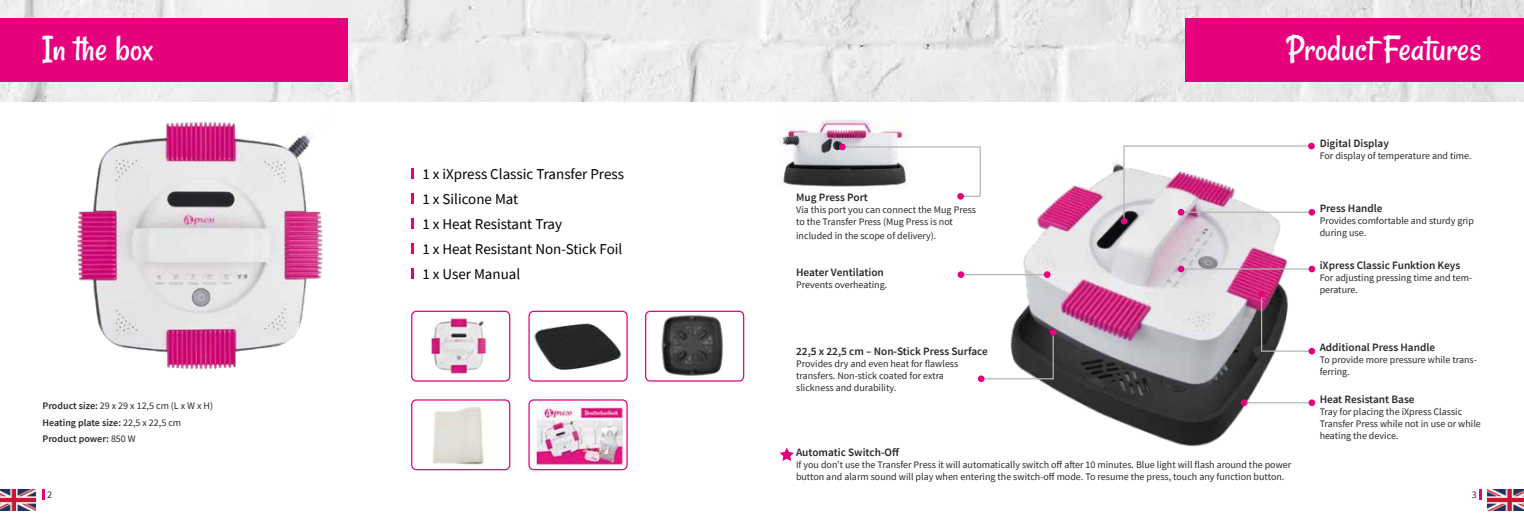
<style>
.page{position:relative;width:1524px;height:532px;background:#fff}
.page>*{position:absolute;margin:0;border:0;box-sizing:border-box;transform-origin:0 0}
.t1{font:37.5px "Rancho";color:#fff}
.t2{font:15px/25px "Source Sans Pro";color:#000}
.t3{font:600 11.25px "Source Sans Pro";color:#282827}
.t4{font:10px/12px "Source Sans Pro";color:#282827}
.t5{font:600 10px/16.2px "Source Sans Pro";color:#282827}
.s1{font-weight:400}
</style>
<div class="page">
<img style="left:999px;top:162px;width:299px;height:285px">
<img style="left:0;top:0;width:1524px;height:102px">
<div style="left:1185px;top:18px;width:339px;height:63px;background:#e6007d"></div>
<div style="left:0;top:18px;width:347px;height:63px;background:#e6007d"></div>
<svg style="left:43px;top:489px;width:2px;height:11px"></svg>
<svg style="left:1479px;top:489px;width:2px;height:11px"></svg>
<img style="left:43px;top:91px;width:309px;height:279px">
<svg style="left:411px;top:168px;width:3px;height:10px"></svg>
<svg style="left:411px;top:193px;width:3px;height:10px"></svg>
<svg style="left:411px;top:218px;width:3px;height:10px"></svg>
<svg style="left:411px;top:243px;width:3px;height:10px"></svg>
<svg style="left:411px;top:268px;width:3px;height:10px"></svg>
<img style="left:431px;top:318px;width:56px;height:56px">
<div style="left:411px;top:310px;width:99px;height:71px;border:1px solid #e6007d;border-radius:5px"></div>
<img style="left:534px;top:323px;width:87px;height:47px">
<div style="left:528px;top:310px;width:100px;height:71px;border:1px solid #e6007d;border-radius:5px"></div>
<img style="left:661px;top:315px;width:62px;height:61px">
<div style="left:645px;top:310px;width:99px;height:71px;border:1px solid #e6007d;border-radius:5px"></div>
<img style="left:432px;top:405px;width:52px;height:60px">
<div style="left:411px;top:399px;width:99px;height:71px;border:1px solid #e6007d;border-radius:5px"></div>
<img style="left:530px;top:401px;width:96px;height:67px">
<div style="left:528px;top:399px;width:100px;height:71px;border:1px solid #e6007d;border-radius:5px"></div>
<img style="left:780px;top:120px;width:124px;height:67px">
<svg style="left:838px;top:143px;width:143px;height:57px"></svg>
<hr style="left:962px;top:274px;width:83px;height:1px;background:#b6b4b5">
<div style="left:1044px;top:271px;width:6px;height:7px;background:#e6007d;border-radius:50%"></div>
<div style="left:957px;top:271px;width:7px;height:7px;background:#e6007d;border-radius:3px"></div>
<svg style="left:983px;top:328px;width:74px;height:52px"></svg>
<div style="left:978px;top:375px;width:6px;height:7px;background:#e6007d;border-radius:50%"></div>
<svg style="left:1122px;top:143px;width:192px;height:79px"></svg>
<div style="left:1120px;top:218px;width:7px;height:6px;background:#e6007d;border-radius:50%"></div>
<hr style="left:1181px;top:211px;width:130px;height:2px;background:#b6b4b5">
<div style="left:1308px;top:209px;width:7px;height:6px;background:#e6007d;border-radius:50%"></div>
<div style="left:1177px;top:209px;width:7px;height:6px;background:#e6007d;border-radius:50%"></div>
<hr style="left:1181px;top:268px;width:130px;height:1px;background:#b6b4b5">
<div style="left:1308px;top:265px;width:7px;height:7px;background:#e6007d;border-radius:50%"></div>
<svg style="left:1177px;top:265px;width:7px;height:7px"></svg>
<svg style="left:1260px;top:293px;width:48px;height:59px"></svg>
<svg style="left:1308px;top:347px;width:7px;height:7px"></svg>
<div style="left:1258px;top:291px;width:7px;height:6px;background:#e6007d;border-radius:50%"></div>
<hr style="left:1247px;top:402px;width:64px;height:1px;background:#b6b4b5">
<div style="left:1308px;top:399px;width:7px;height:7px;background:#e6007d;border-radius:50%"></div>
<div style="left:1240px;top:399px;width:7px;height:7px;background:#e6007d;border-radius:50%"></div>
<svg style="left:780px;top:447px;width:14px;height:14px"></svg>
<img style="left:0;top:489px;width:36px;height:21px">
<img style="left:1488px;top:489px;width:36px;height:21px">
<h1 class="t1" style="left:43px;top:27px;width:112px">In the box</h1>
<h1 class="t1" style="left:1287px;top:27px;width:196px">Product Features</h1>
<p class="t5" style="left:43px;top:398px;width:172px">Product size: <span class="s1">29 x 29 x 12,5 cm (L x W x H)<br></span>Heating plate size: <span class="s1">22,5 x 22,5 cm<br></span>Product power: <span class="s1">850 W</span></p>
<h2 class="t2" style="left:422px;top:161px;width:203px">1 x iXpress Classic Transfer Press<br>1 x Silicone Mat<br>1 x Heat Resistant Tray<br>1 x Heat Resistant Non-Stick Foil<br>1 x User Manual</h2>
<p class="t3" style="left:796px;top:190px;width:73px">Mug Press Port</p>
<p class="t4" style="left:796px;top:204px;width:181px">Via this port you can connect the Mug Press to the Transfer Press (Mug Press is not</p>
<p class="t4" style="left:796px;top:229px;width:142px">included in the scope of delivery).</p>
<p class="t3" style="left:796px;top:265px;width:89px">Heater Ventilation</p>
<p class="t4" style="left:796px;top:279px;width:93px">Prevents overheating.</p>
<p class="t3" style="left:796px;top:344px;width:193px">22,5 x 22,5 cm – Non-Stick Press Surface</p>
<p class="t4" style="left:796px;top:358px;width:164px">Provides dry and even heat for flawless transfers. Non-stick coated for extra slickness and durability.</p>
<p class="t3" style="left:796px;top:444px;width:105px">Automatic Switch-Off</p>
<p class="t4" style="left:796px;top:458px;width:497px">If you don’t use the Transfer Press it will automatically switch off after 10 minutes. Blue light will flash around the power button and alarm sound will play when entering the switch-off mode. To resume the press, touch any function button.</p>
<p class="t3" style="left:1319px;top:136px;width:71px">Digital Display</p>
<p class="t4" style="left:1319px;top:149px;width:153px">For display of temperature and time.</p>
<p class="t3" style="left:1319px;top:201px;width:64px">Press Handle</p>
<p class="t4" style="left:1319px;top:215px;width:156px">Provides comfortable and sturdy grip during use.</p>
<p class="t3" style="left:1319px;top:258px;width:142px">iXpress Classic Funktion Keys</p>
<p class="t4" style="left:1319px;top:271px;width:154px">For adjusting pressing time and tem&shy;perature.</p>
<p class="t3" style="left:1319px;top:340px;width:117px">Additional Press Handle</p>
<p class="t4" style="left:1319px;top:354px;width:159px">To provide more pressure while trans&shy;ferring.</p>
<p class="t3" style="left:1319px;top:392px;width:96px">Heat Resistant Base</p>
<p class="t4" style="left:1319px;top:405px;width:163px">Tray for placing the iXpress Classic<br>Transfer Press while not in use or while heating the device.</p>
<p class="t4" style="left:47px;top:489px;width:6px">2</p>
<p class="t4" style="left:1472px;top:489px;width:6px">3</p>
</div>
